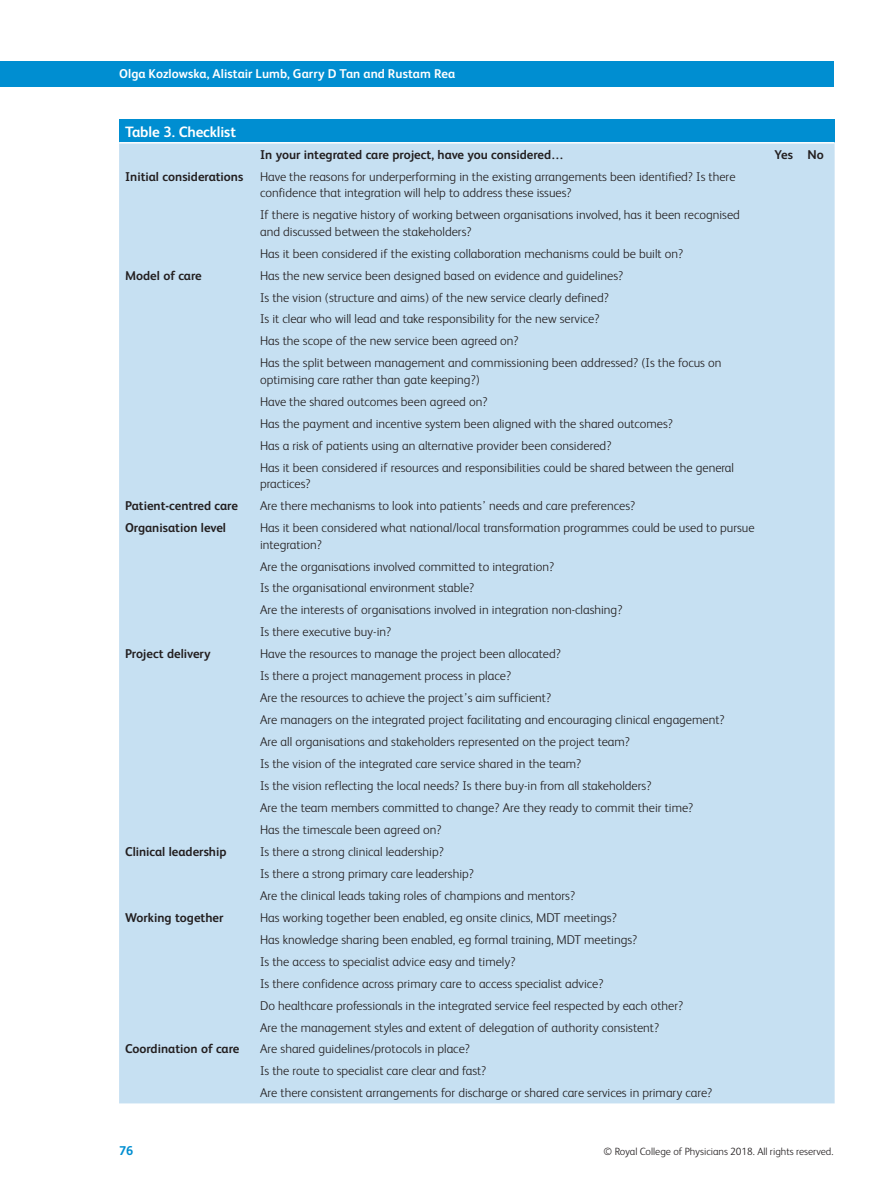
<style>
.page{position:relative;width:893px;height:1191px;background:#fff}
.page>*{position:absolute;margin:0;border:0;box-sizing:border-box;transform-origin:0 0}
.t1{font:700 15px "FS Albert";letter-spacing:-.01em;color:#fff}
.t2{font:300 12.75px/21.9px "FS Albert";color:#231f20}
.t3{font:700 12.75px "FS Albert";color:#231f20}
.t4{font:700 12.75px "FS Albert";letter-spacing:.005em;color:#fff}
.t5{font:700 12.75px "FS Albert";color:#008ed1}
.t6{font:300 10.5px "FS Albert";color:#231f20}
</style>
<div class="page">
<div style="left:0;top:62px;width:833px;height:25px;background:#008ed1"></div>
<div style="left:119px;top:119px;width:716px;height:24px;background:#008ed1"></div>
<div style="left:119px;top:143px;width:716px;height:960px;background:#c6e0f2"></div>
<hr style="left:119px;top:142px;width:716px;height:1px;background:#fff">
<p class="t4" style="left:119px;top:68px;width:338px">Olga Kozlowska, Alistair Lumb, Garry D Tan and Rustam Rea</p>
<p class="t1" style="left:125px;top:125px;width:112px">Table 3. Checklist</p>
<p class="t3" style="left:260px;top:149px;width:305px">In your integrated care project, have you considered…</p>
<p class="t3" style="left:775px;top:149px;width:51px">Yes No</p>
<p class="t3" style="left:125px;top:171px;width:120px">Initial considerations</p>
<p class="t2" style="left:260px;top:169px;width:477px;line-height:16.5px">Have the reasons for underperforming in the existing arrangements been identified? Is there confidence that integration will help to address these issues?</p>
<p class="t2" style="left:260px;top:208px;width:481px;line-height:16.5px">If there is negative history of working between organisations involved, has it been recognised and discussed between the stakeholders?</p>
<p class="t2" style="left:260px;top:244px;width:425px">Has it been considered if the existing collaboration mechanisms could be built on?</p>
<p class="t3" style="left:125px;top:270px;width:78px">Model of care</p>
<p class="t2" style="left:260px;top:266px;width:463px">Has the new service been designed based on evidence and guidelines?<br>Is the vision (structure and aims) of the new service clearly defined?<br>Is it clear who will lead and take responsibility for the new service?<br>Has the scope of the new service been agreed on?<br>Has the split between management and commissioning been addressed? (Is the focus on</p>
<p class="t2" style="left:260px;top:370px;width:475px">optimising care rather than gate keeping?)<br>Have the shared outcomes been agreed on?<br>Has the payment and incentive system been aligned with the shared outcomes?<br>Has a risk of patients using an alternative provider been considered?<br>Has it been considered if resources and responsibilities could be shared between the general</p>
<p class="t2" style="left:260px;top:474px;width:52px">practices?</p>
<p class="t3" style="left:125px;top:500px;width:114px">Patient-centred care</p>
<p class="t2" style="left:260px;top:496px;width:377px">Are there mechanisms to look into patients’ needs and care preferences?</p>
<p class="t3" style="left:125px;top:522px;width:102px">Organisation level</p>
<p class="t2" style="left:260px;top:521px;width:496px;line-height:16.5px">Has it been considered what national/local transformation programmes could be used to pursue integration?</p>
<p class="t2" style="left:260px;top:556px;width:364px">Are the organisations involved committed to integration?<br>Is the organisational environment stable?<br>Are the interests of organisations involved in integration non-clashing?<br>Is there executive buy-in?</p>
<p class="t3" style="left:125px;top:648px;width:87px">Project delivery</p>
<p class="t2" style="left:260px;top:644px;width:466px">Have the resources to manage the project been allocated?<br>Is there a project management process in place?<br>Are the resources to achieve the project’s aim sufficient?<br>Are managers on the integrated project facilitating and encouraging clinical engagement?<br>Are all organisations and stakeholders represented on the project team?<br>Is the vision of the integrated care service shared in the team?<br>Is the vision reflecting the local needs? Is there buy-in from all stakeholders?<br>Are the team members committed to change? Are they ready to commit their time?<br>Has the timescale been agreed on?</p>
<p class="t3" style="left:125px;top:846px;width:103px">Clinical leadership</p>
<p class="t2" style="left:260px;top:842px;width:317px">Is there a strong clinical leadership?<br>Is there a strong primary care leadership?<br>Are the clinical leads taking roles of champions and mentors?</p>
<p class="t3" style="left:125px;top:912px;width:100px">Working together</p>
<p class="t2" style="left:260px;top:908px;width:425px">Has working together been enabled, eg onsite clinics, MDT meetings?<br>Has knowledge sharing been enabled, eg formal training, MDT meetings?<br>Is the access to specialist advice easy and timely?<br>Is there confidence across primary care to access specialist advice?<br>Do healthcare professionals in the integrated service feel respected by each other?<br>Are the management styles and extent of delegation of authority consistent?</p>
<p class="t3" style="left:125px;top:1043px;width:116px">Coordination of care</p>
<p class="t2" style="left:260px;top:1039px;width:454px">Are shared guidelines/protocols in place?<br>Is the route to specialist care clear and fast?<br>Are there consistent arrangements for discharge or shared care services in primary care?</p>
<p class="t5" style="left:119px;top:1145px;width:16px">76</p>
<p class="t6" style="left:604px;top:1147px;width:231px">© Royal College of Physicians 2018. All rights reserved.</p>
</div>
